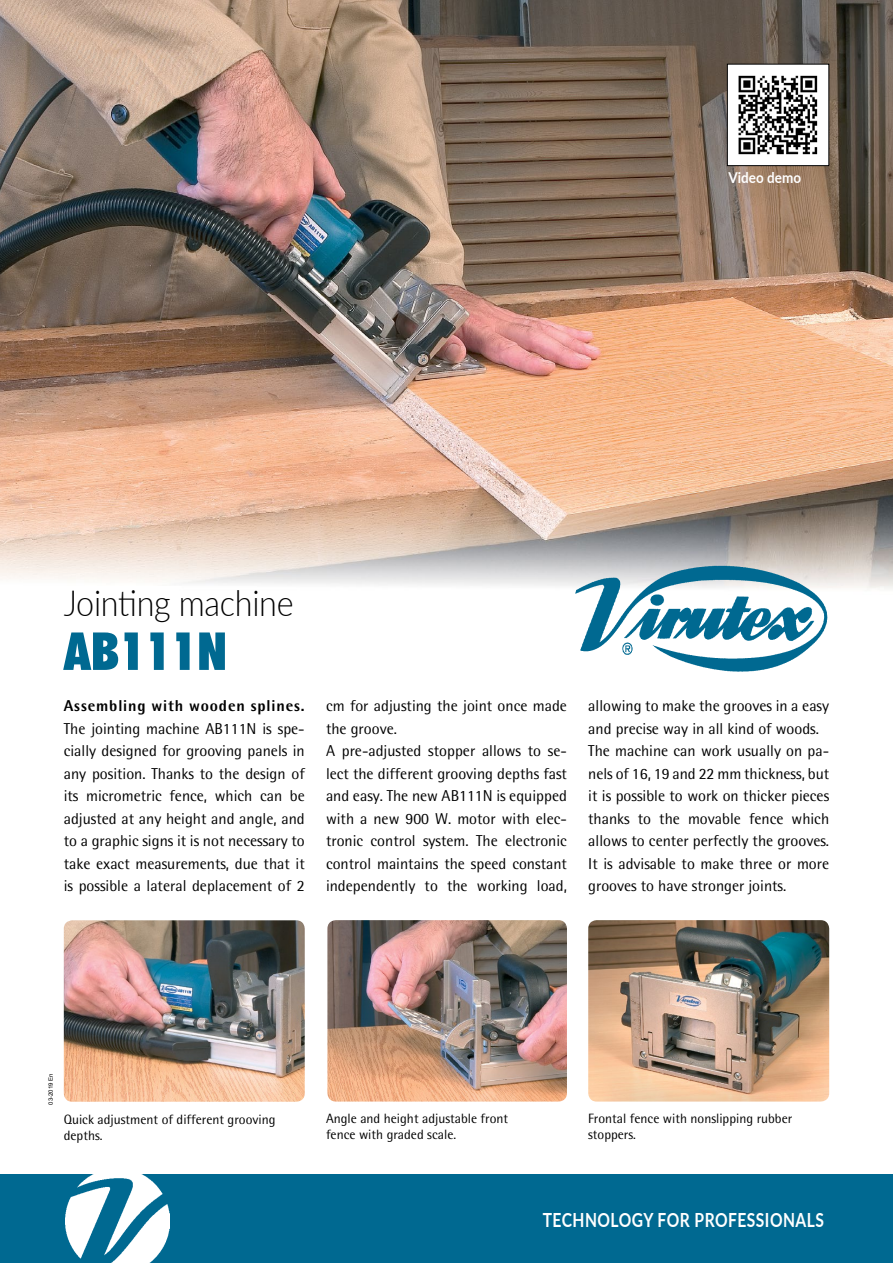
<style>
.page{position:relative;width:893px;height:1263px;background:#fff}
.page>*{position:absolute;margin:0;border:0;box-sizing:border-box;transform-origin:0 0}
.t1{font:900 condensed 52.5px "Futura BT";color:#006991}
.t2{font:300 36px "Lato";letter-spacing:-.01em;color:#000;scale:.9 1}
.t3{font:700 19.5px "Lato";letter-spacing:.03em;color:#fff;scale:.8 1}
.t4{font:15.75px/22.5px "Rotis Semi Sans";color:#000}
.t5{font:800 15.75px "Rotis Semi Sans";letter-spacing:.055em;color:#000}
.t6{font:700 15px "Lato";color:#fff;scale:.9 1}
.t7{font:13.5px/16.2px "Rotis Semi Sans";color:#000}
.t8{font:6px "Arial";color:#000}
</style>
<div class="page">
<img style="left:0;top:0;width:893px;height:589px">
<img style="left:327px;top:920px;width:240px;height:181px">
<img style="left:64px;top:920px;width:241px;height:182px">
<img style="left:588px;top:920px;width:241px;height:181px">
<img style="left:575px;top:561px;width:253px;height:111px">
<div style="left:0;top:1175px;width:893px;height:88px;background:#006991"></div>
<img style="left:729px;top:66px;width:98px;height:98px">
<div style="left:727px;top:64px;width:102px;height:102px;border:1px solid #000"></div>
<img style="left:65px;top:1174px;width:104px;height:89px">
<p class="t6" style="left:728px;top:167px;width:82px">Video demo</p>
<h2 class="t2" style="left:64px;top:578px;width:257px">Jointing machine</h2>
<h1 class="t1" style="left:64px;top:619px;width:165px">AB111N</h1>
<p class="t5" style="left:64px;top:696px;width:242px">Assembling with wooden splines.</p>
<p class="t4" style="left:64px;top:717px;width:242px;text-align:justify">The jointing machine AB111N is spe&shy;cially designed for grooving panels in any position. Thanks to the design of its micrometric fence, which can be adjusted at any height and angle, and to a graphic signs it is not necessary to take exact measurements, due that it is possible a lateral deplacement of 2</p>
<p class="t4" style="left:326px;top:694px;width:242px">cm for adjusting the joint once made the groove.<br>A pre-adjusted stopper allows to se&shy;lect the different grooving depths fast and easy. The new AB111N is equipped with a new 900 W. motor with elec&shy;tronic control system. The electronic control maintains the speed constant independently to the working load,</p>
<p class="t4" style="left:588px;top:694px;width:242px">allowing to make the grooves in a easy and precise way in all kind of woods.<br>The machine can work usually on pa&shy;nels of 16, 19 and 22 mm thickness, but it is possible to work on thicker pieces thanks to the movable fence which allows to center perfectly the grooves.<br>It is advisable to make three or more grooves to have stronger joints.</p>
<p class="t8" style="left:47px;top:1104px;width:33px;rotate:-90deg">03-2019 En</p>
<p class="t7" style="left:326px;top:1110px;width:184px">Angle and height adjustable front fence with graded scale.</p>
<p class="t7" style="left:64px;top:1111px;width:213px">Quick adjustment of different grooving depths.</p>
<p class="t7" style="left:588px;top:1110px;width:206px">Frontal fence with nonslipping rubber stoppers.</p>
<p class="t3" style="left:543px;top:1205px;width:353px">TECHNOLOGY FOR PROFESSIONALS</p>
</div>
